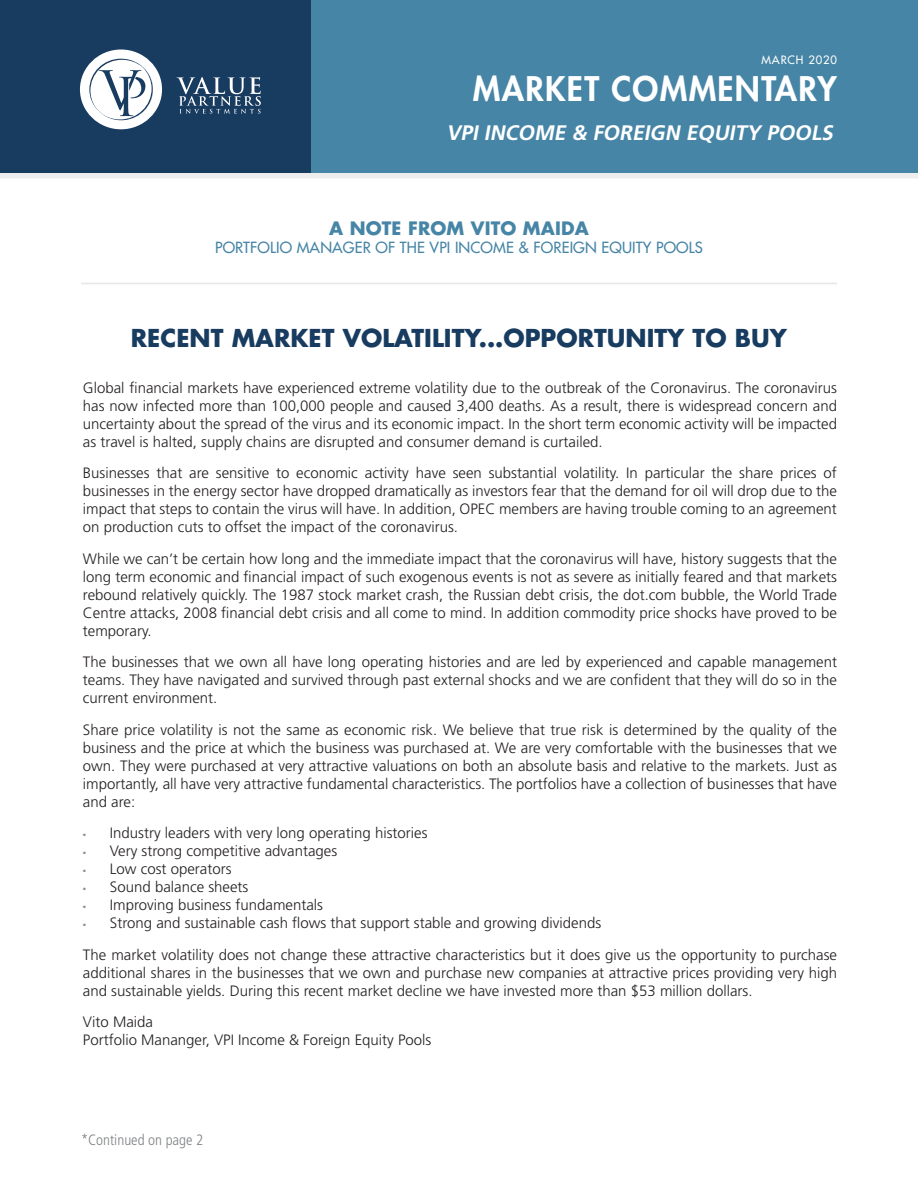
<style>
.page{position:relative;width:918px;height:1188px;background:#fff}
.page>*{position:absolute;margin:0;border:0;box-sizing:border-box;transform-origin:0 0}
.newsletter_title{font:800 33px "Futura Std";letter-spacing:.04em;color:#fff}
.t1{font:700 24px "Futura Std";color:#183b60}
.t2{font:italic 700 21px "Frutiger LT Std";color:#fff}
.key_words{font:700 18px "Futura Std";letter-spacing:.01em;color:#4685a6}
.Bulleted_List{font:300 15px/18px "Frutiger LT Std";color:#231f20;text-align:justify}
.key_words-2{font:500 15px "Futura Std";letter-spacing:.01em;color:#4685a6}
.disclaimer{font:300 condensed 15px "Frutiger LT Std";color:#808285}
.t3{font:500 11.25px "Futura Std";letter-spacing:.075em;color:#fff}
.s1{font-family:"Myriad Pro";font-weight:400;font-size:12px;color:#8a8c8f}
</style>
<div class="page">
<div style="left:0;top:173px;width:918px;height:5px;background:#eeeeef"></div>
<div style="left:0;top:0;width:364px;height:173px;background:#183b60"></div>
<div style="left:312px;top:0;width:606px;height:173px;background:#4685a6"></div>
<svg style="left:176px;top:77px;width:85px;height:37px"></svg>
<svg style="left:80px;top:50px;width:82px;height:79px"></svg>
<hr style="left:81px;top:283px;width:756px;height:1px;background:#e6e7e9">
<p class="t3" style="left:762px;top:53px;width:77px">MARCH 2020</p>
<p class="newsletter_title" style="left:473px;top:68px;width:366px">MARKET COMMENTARY</p>
<p class="t2" style="left:447px;top:120px;width:392px">VPI INCOME &amp; FOREIGN EQUITY POOLS</p>
<p class="key_words" style="left:329px;top:216px;width:261px">A NOTE FROM VITO MAIDA</p>
<p class="key_words-2" style="left:215px;top:238px;width:489px">PORTFOLIO MANAGER OF THE VPI INCOME &amp; FOREIGN EQUITY POOLS</p>
<p class="t1" style="left:131px;top:322px;width:658px">RECENT MARKET VOLATILITY...OPPORTUNITY TO BUY</p>
<p class="Bulleted_List" style="left:83px;top:379px;width:756px">Global financial markets have experienced extreme volatility due to the outbreak of the Coronavirus. The coronavirus has now infected more than 100,000 people and caused 3,400 deaths. As a result, there is widespread concern and uncertainty about the spread of the virus and its economic impact. In the short term economic activity will be impacted as travel is halted, supply chains are disrupted and consumer demand is curtailed.</p>
<p class="Bulleted_List" style="left:83px;top:464px;width:756px">Businesses that are sensitive to economic activity have seen substantial volatility. In particular the share prices of businesses in the energy sector have dropped dramatically as investors fear that the demand for oil will drop due to the impact that steps to contain the virus will have. In addition, OPEC members are having trouble coming to an agreement on production cuts to offset the impact of the coronavirus.</p>
<p class="Bulleted_List" style="left:83px;top:550px;width:756px">While we can’t be certain how long and the immediate impact that the coronavirus will have, history suggests that the long term economic and financial impact of such exogenous events is not as severe as initially feared and that markets rebound relatively quickly. The 1987 stock market crash, the Russian debt crisis, the dot.com bubble, the World Trade Centre attacks, 2008 financial debt crisis and all come to mind. In addition commodity price shocks have proved to be temporary.</p>
<p class="Bulleted_List" style="left:83px;top:653px;width:756px">The businesses that we own all have long operating histories and are led by experienced and capable management teams. They have navigated and survived through past external shocks and we are confident that they will do so in the current environment.</p>
<p class="Bulleted_List" style="left:83px;top:721px;width:756px">Share price volatility is not the same as economic risk. We believe that true risk is determined by the quality of the business and the price at which the business was purchased at. We are very comfortable with the businesses that we own. They were purchased at very attractive valuations on both an absolute basis and relative to the markets. Just as importantly, all have very attractive fundamental characteristics. The portfolios have a collection of businesses that have and are:</p>
<p class="Bulleted_List" style="left:83px;top:824px;width:346px"><span class="s1">•</span> Industry leaders with very long operating histories</p>
<p class="Bulleted_List" style="left:83px;top:842px;width:256px"><span class="s1">•</span> Very strong competitive advantages</p>
<p class="Bulleted_List" style="left:83px;top:860px;width:150px"><span class="s1">•</span> Low cost operators</p>
<p class="Bulleted_List" style="left:83px;top:878px;width:167px"><span class="s1">•</span> Sound balance sheets</p>
<p class="Bulleted_List" style="left:83px;top:896px;width:242px"><span class="s1">•</span> Improving business fundamentals</p>
<p class="Bulleted_List" style="left:83px;top:914px;width:520px"><span class="s1">•</span> Strong and sustainable cash flows that support stable and growing dividends</p>
<p class="Bulleted_List" style="left:83px;top:946px;width:756px">The market volatility does not change these attractive characteristics but it does give us the opportunity to purchase additional shares in the businesses that we own and purchase new companies at attractive prices providing very high and sustainable yields. During this recent market decline we have invested more than $53 million dollars.</p>
<p class="Bulleted_List" style="left:83px;top:1013px;width:350px">Vito Maida<br>Portfolio Mananger, VPI Income &amp; Foreign Equity Pools</p>
<p class="disclaimer" style="left:81px;top:1132px;width:124px">*Continued on page 2</p>
</div>
